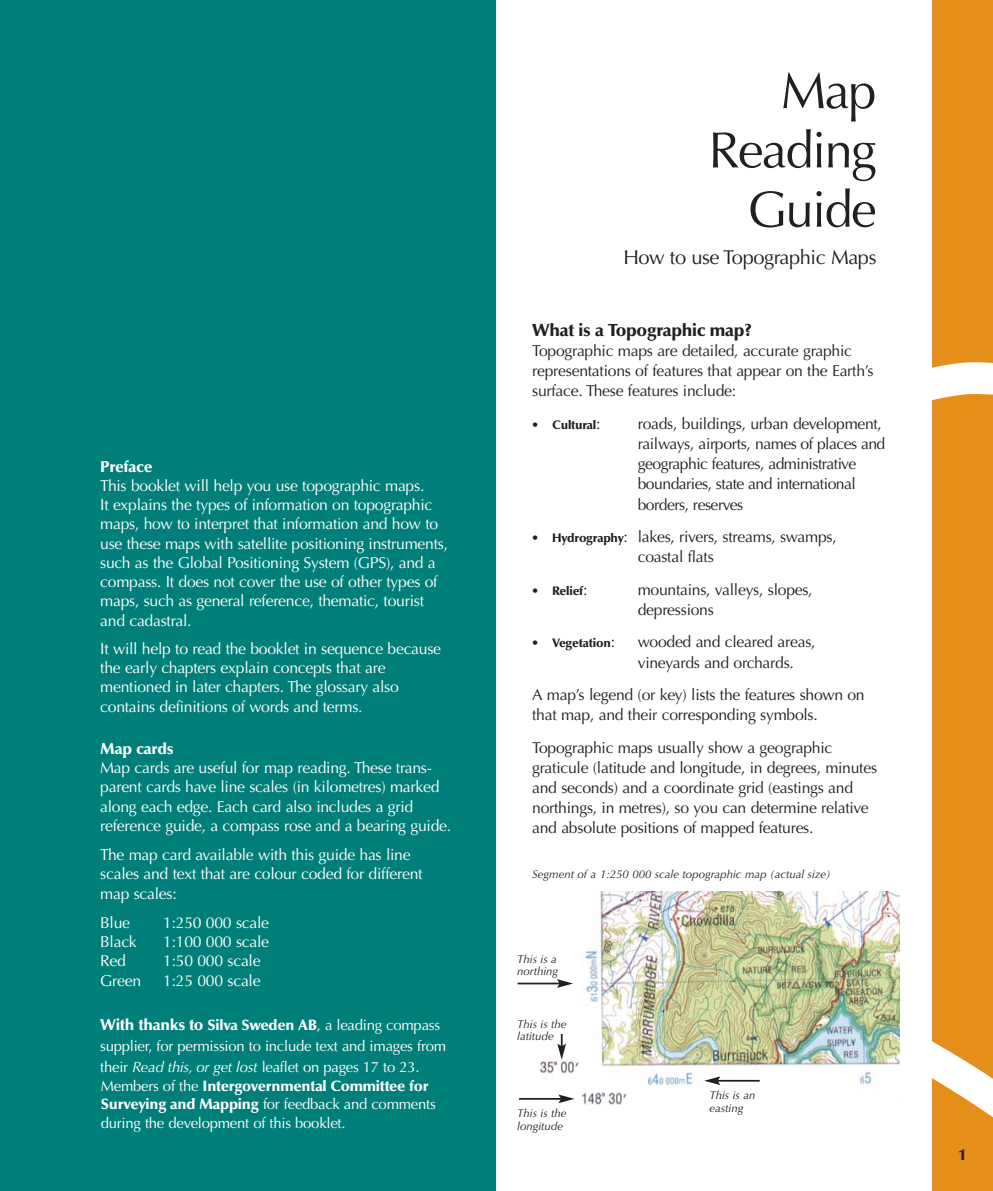
<style>
.page{position:relative;width:993px;height:1191px;background:#fff}
.page>*{position:absolute;margin:0;border:0;box-sizing:border-box;transform-origin:0 0}
.t1{font:50.93px/59.3px "Optima";letter-spacing:-.035em;color:#231f20;text-align:right}
.t2{font:20.12px "Optima";letter-spacing:-.02em;color:#231f20}
.t3{font:900 17.5px "Optima";letter-spacing:-.015em;color:#231f20}
.t4{font:15.75px/19.2px "Optima";letter-spacing:-.015em;color:#fff}
.t5{font:15.75px/20.1px "Optima";letter-spacing:-.015em;color:#231f20}
.t6{font:15.75px/20.1px "Optima";letter-spacing:-.035em;color:#231f20}
.t7{font:900 15.75px "Optima";letter-spacing:-.015em;color:#fff}
.t8{font:900 15.75px "Optima";color:#231f20}
.t9{font:14.88px/21px "Optima";letter-spacing:-.015em;color:#fff}
.t10{font:900 12.25px "Optima";letter-spacing:-.015em;color:#231f20}
.t11{font:italic 11.38px/12.2px "Optima";color:#231f20}
.s1{font-weight:900;font-size:15.75px}
.s2{font-weight:900}
.s3{font-style:italic}
.s4{font-weight:400;font-size:15.75px}
.s5{font-weight:900;font-size:12.25px}
</style>
<div class="page">
<div style="left:0;top:0;width:495px;height:1191px;background:#007e7a"></div>
<img style="left:540px;top:891px;width:359px;height:213px">
<div style="left:932px;top:0;width:60px;height:1191px;background:#e58e1a"></div>
<svg style="left:932px;top:1041px;width:60px;height:76px"></svg>
<svg style="left:932px;top:362px;width:60px;height:38px;background:#faedda"></svg>
<hr style="left:517px;top:982px;width:43px;height:2px;background:#231f20">
<svg style="left:556px;top:979px;width:17px;height:9px"></svg>
<hr style="left:519px;top:1098px;width:42px;height:1px;background:#231f20">
<svg style="left:558px;top:1094px;width:16px;height:9px"></svg>
<svg style="left:557px;top:1034px;width:9px;height:25px"></svg>
<hr style="left:717px;top:1079px;width:42px;height:2px;background:#231f20">
<svg style="left:704px;top:1076px;width:16px;height:9px"></svg>
<p class="t7" style="left:100px;top:460px;width:54px">Preface</p>
<p class="t4" style="left:100px;top:477px;width:349px">This booklet will help you use topographic maps.<br>It explains the types of information on topographic maps, how to interpret that information and how to use these maps with satellite positioning instruments, such as the Global Positioning System (GPS), and a compass. It does not cover the use of other types of maps, such as general reference, thematic, tourist and cadastral.</p>
<p class="t4" style="left:100px;top:640px;width:342px">It will help to read the booklet in sequence because the early chapters explain concepts that are mentioned in later chapters. The glossary also contains definitions of words and terms.</p>
<p class="t7" style="left:100px;top:742px;width:75px">Map cards</p>
<p class="t4" style="left:100px;top:759px;width:352px">Map cards are useful for map reading. These trans&shy;parent cards have line scales (in kilometres) marked along each edge. Each card also includes a grid reference guide, a compass rose and a bearing guide.</p>
<p class="t4" style="left:100px;top:846px;width:324px">The map card available with this guide has line scales and text that are colour coded for different map scales:</p>
<p class="t4" style="left:100px;top:914px;width:31px">Blue</p>
<p class="t4" style="left:163px;top:914px;width:107px">1:250 000 scale</p>
<p class="t4" style="left:100px;top:933px;width:38px">Black</p>
<p class="t4" style="left:163px;top:933px;width:107px">1:100 000 scale</p>
<p class="t4" style="left:100px;top:953px;width:27px">Red</p>
<p class="t4" style="left:163px;top:953px;width:99px">1:50 000 scale</p>
<p class="t4" style="left:100px;top:972px;width:42px">Green</p>
<p class="t4" style="left:163px;top:972px;width:99px">1:25 000 scale</p>
<p class="t9" style="left:100px;top:1016px;width:347px"><span class="s1">With thanks to</span> <span class="s2">Silva Sweden AB</span>, a leading compass supplier, for permission to include text and images from their <span class="s3">Read this, or get lost</span> leaflet on pages 17 to 23.</p>
<p class="t9" style="left:101px;top:1078px;width:336px;line-height:18.4px">Members of the <span class="s2">Intergovernmental Committee for<br>Surveying and Mapping</span> for feedback and comments during the development of this booklet.</p>
<h1 class="t1" style="left:708px;top:66px;width:169px">Map<br>Reading<br>Guide</h1>
<p class="t2" style="left:623px;top:249px;width:254px">How to use Topographic Maps</p>
<p class="t3" style="left:532px;top:323px;width:221px">What is a Topographic map?</p>
<p class="t5" style="left:532px;top:342px;width:343px">Topographic maps are detailed, accurate graphic representations of features that appear on the Earth’s surface. These features include:</p>
<p class="t10" style="left:532px;top:420px;width:70px">• Cultural<span class="s4">:</span></p>
<p class="t6" style="left:637px;top:415px;width:249px">roads, buildings, urban development, railways, airports, names of places and geographic features, administrative boundaries, state and international borders, reserves</p>
<p class="t5" style="left:637px;top:528px;width:200px;text-indent:-105px"><span class="s5">• Hydrography</span>: lakes, rivers, streams, swamps, coastal flats</p>
<p class="t10" style="left:532px;top:585px;width:57px">• Relief<span class="s4">:</span></p>
<p class="t5" style="left:637px;top:581px;width:176px">mountains, valleys, slopes, depressions</p>
<p class="t10" style="left:532px;top:638px;width:84px">• Vegetation<span class="s4">:</span></p>
<p class="t5" style="left:637px;top:633px;width:179px">wooded and cleared areas, vineyards and orchards.</p>
<p class="t5" style="left:532px;top:686px;width:334px">A map’s legend (or key) lists the features shown on that map, and their corresponding symbols.</p>
<p class="t5" style="left:532px;top:739px;width:346px">Topographic maps usually show a geographic graticule (latitude and longitude, in degrees, minutes and seconds) and a coordinate grid (eastings and northings, in metres), so you can determine relative and absolute positions of mapped features.</p>
<p class="t11" style="left:532px;top:869px;width:300px">Segment of a 1:250 000 scale topographic map (actual size)</p>
<p class="t11" style="left:517px;top:953px;width:42px">This is a northing</p>
<p class="t11" style="left:517px;top:1018px;width:51px">This is the latitude</p>
<p class="t11" style="left:517px;top:1108px;width:51px">This is the longitude</p>
<p class="t11" style="left:709px;top:1090px;width:47px">This is an easting</p>
<p class="t8" style="left:958px;top:1148px;width:9px">1</p>
</div>
